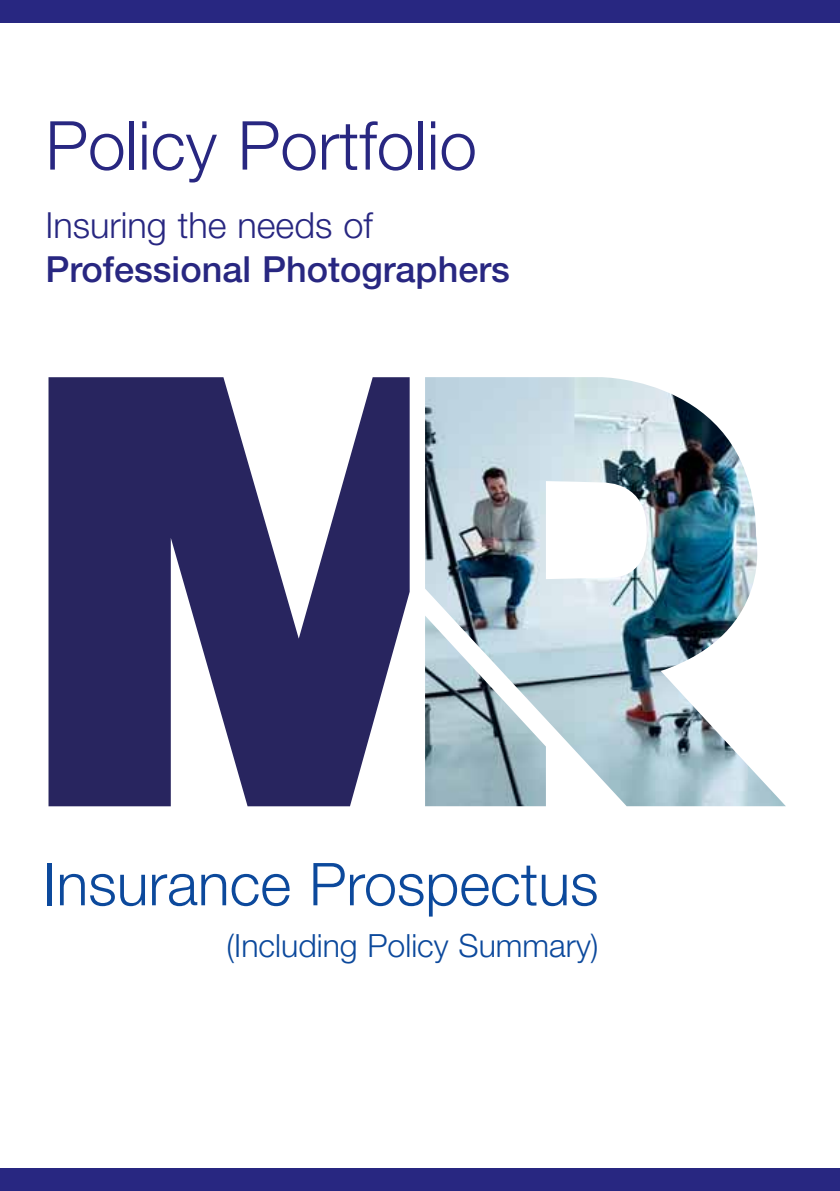
<style>
.page{position:relative;width:840px;height:1191px;background:#fff}
.page>*{position:absolute;margin:0;border:0;box-sizing:border-box;transform-origin:0 0}
.t1{font:300 67.6px "Helvetica Neue";color:#282781}
.t2{font:300 59.2px "Helvetica Neue";color:#0c499c}
.t3{font:500 36px "Helvetica Neue";color:#282781}
.t4{font:300 36px "Helvetica Neue";color:#282781}
.t5{font:300 32px "Helvetica Neue";color:#0c499c}
</style>
<div class="page">
<div style="left:0;top:0;width:839px;height:23px;background:#282781"></div>
<div style="left:0;top:1168px;width:839px;height:23px;background:#282781"></div>
<svg style="left:48px;top:377px;width:361px;height:429px;fill:#28255f"></svg>
<img style="left:425px;top:377px;width:360px;height:429px">
<h1 class="t1" style="left:45px;top:120px;width:433px">Policy Portfolio</h1>
<p class="t4" style="left:45px;top:211px;width:328px">Insuring the needs of</p>
<p class="t3" style="left:45px;top:248px;width:465px">Professional Photographers</p>
<h2 class="t2" style="left:43px;top:862px;width:556px">Insurance Prospectus</h2>
<p class="t5" style="left:226px;top:933px;width:373px">(Including Policy Summary)</p>
</div>
